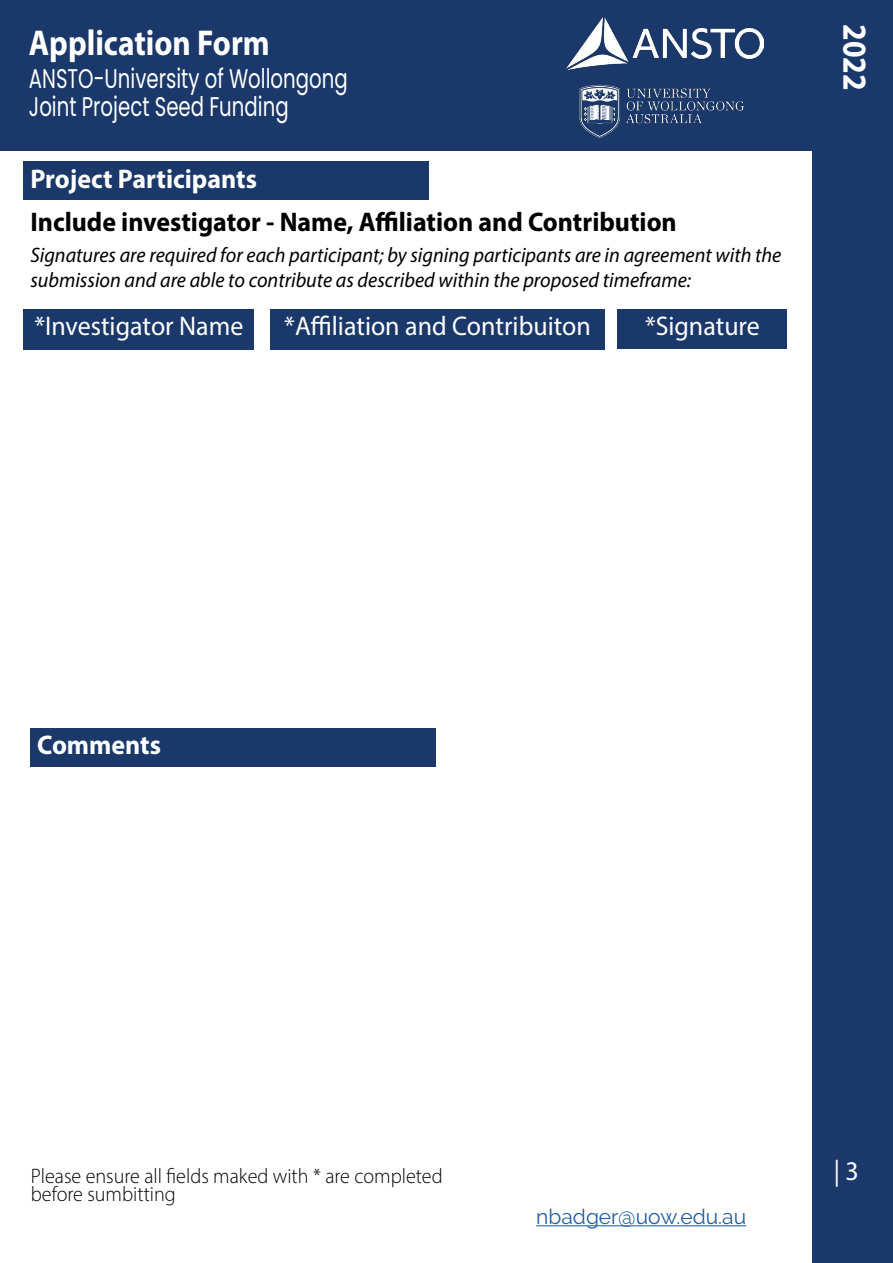
<style>
.page{position:relative;width:893px;height:1263px;background:#fff}
.page>*{position:absolute;margin:0;border:0;box-sizing:border-box;transform-origin:0 0}
.Paragraph_Style_Whit{font:700 36px "Myriad Pro";color:#fff;scale:.87 1}
.Paragraph_Style_Whit-2{font:700 33.75px "Myriad Pro";color:#fff;scale:.89 1}
.Paragraph_Style_Whit-3{font:27px "Myriad Pro";color:#fff;scale:.96 1}
.Paragraph_Style_Whit-4{font:27px "Poppins";color:#fff;scale:.73 1}
.Question_Style{font:700 27px "Myriad Pro";color:#000;scale:.96 1}
.Paragraph_Style_Whit-5{font:700 27px "Myriad Pro";color:#fff;scale:.96 1}
.Question_Style-2{font:italic 21px/25.2px "Myriad Pro";color:#000;scale:.96 1}
.Question_Style-3{font:300 21px/18px "Myriad Pro";color:#000;scale:.96 1}
.Question_Style-4{font:21px "Raleway";color:#215e9e}
</style>
<div class="page">
<div style="left:813px;top:0;width:80px;height:1263px;background:#1a3869"></div>
<div style="left:0;top:0;width:813px;height:150px;background:#1a3869"></div>
<img style="left:566px;top:18px;width:197px;height:51px">
<img style="left:579px;top:84px;width:165px;height:55px">
<div style="left:24px;top:162px;width:405px;height:38px;background:#1a3869"></div>
<div style="left:30px;top:728px;width:405px;height:38px;background:#1a3869"></div>
<div style="left:24px;top:309px;width:230px;height:40px;background:#1a3869"></div>
<div style="left:270px;top:309px;width:335px;height:40px;background:#1a3869"></div>
<div style="left:618px;top:309px;width:169px;height:40px;background:#1a3869"></div>
<hr style="left:536px;top:1225px;width:210px;height:1px;background:#215e9e">
<p class="Paragraph_Style_Whit" style="left:29px;top:20px;width:278px">Application Form</p>
<p class="Paragraph_Style_Whit-4" style="left:29px;top:63px;width:438px">ANSTO-University of Wollongong</p>
<p class="Paragraph_Style_Whit-4" style="left:29px;top:91px;width:357px">Joint Project Seed Funding</p>
<p class="Paragraph_Style_Whit-5" style="left:30px;top:161px;width:238px">Project Participants</p>
<p class="Question_Style" style="left:30px;top:204px;width:675px">Include investigator - Name, Affiliation and Contribution</p>
<p class="Question_Style-2" style="left:30px;top:242px;width:784px">Signatures are required for each participant; by signing participants are in agreement with the submission and are able to contribute as described within the proposed timeframe:</p>
<p class="Paragraph_Style_Whit-3" style="left:34px;top:310px;width:219px">*Investigator Name</p>
<p class="Paragraph_Style_Whit-3" style="left:284px;top:310px;width:321px">*Affiliation and Contribuiton</p>
<p class="Paragraph_Style_Whit-3" style="left:645px;top:310px;width:121px">*Signature</p>
<p class="Paragraph_Style_Whit-2" style="left:877px;top:24px;width:76px;rotate:90deg">2022</p>
<p class="Paragraph_Style_Whit-5" style="left:37px;top:727px;width:131px">Comments</p>
<p class="Question_Style-3" style="left:31px;top:1167px;width:431px">Please ensure all fields maked with * are completed before sumbitting</p>
<p class="Question_Style-4" style="left:536px;top:1204px;width:211px">nbadger@uow.edu.au</p>
</div>
